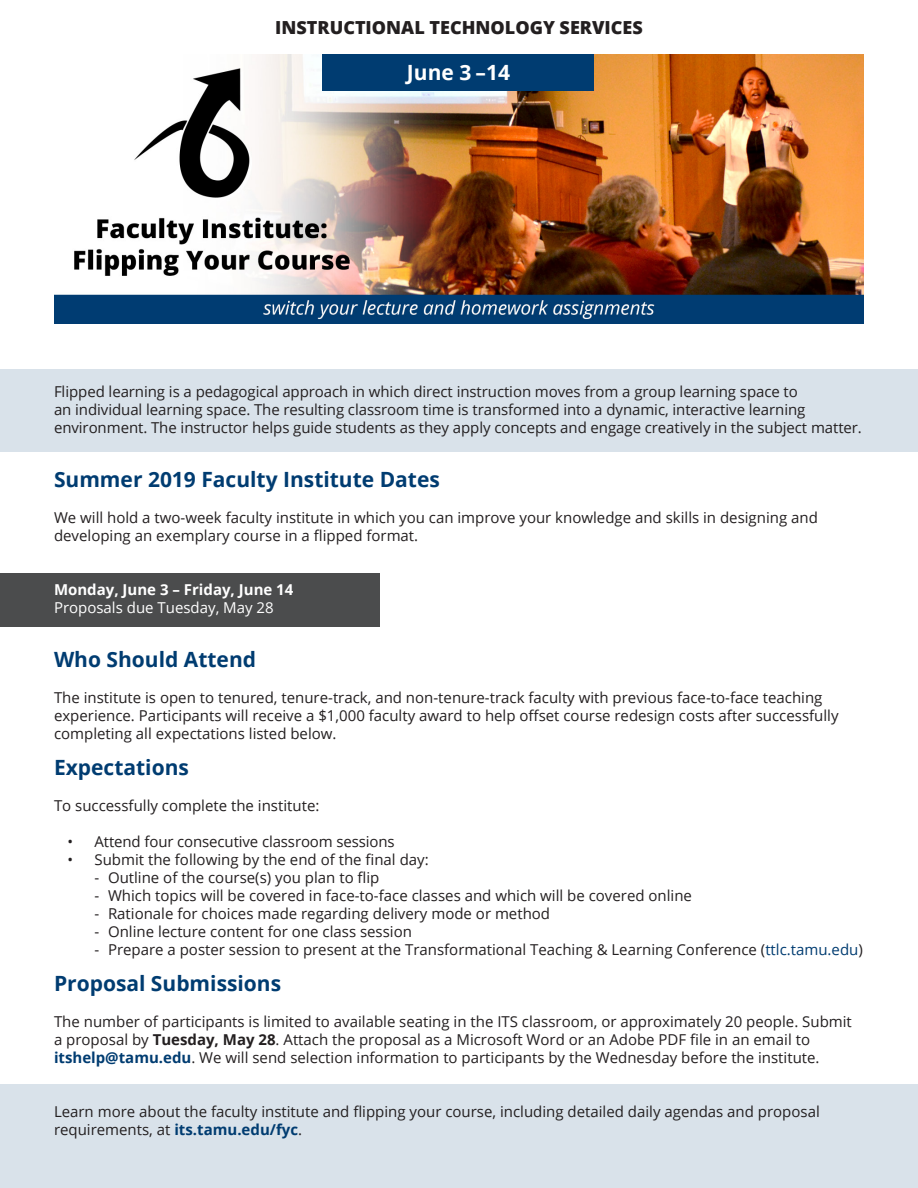
<style>
.page{position:relative;width:918px;height:1188px;background:#fff}
.page>*{position:absolute;margin:0;border:0;box-sizing:border-box;transform-origin:0 0}
.t1{font:700 21px "Open Sans";color:#003c71}
.t2{font:700 21px "Open Sans";color:#fff}
.t3{font:800 18px "Open Sans";color:#231f20}
.t4{font:15px/18px "Open Sans";color:#231f20}
.t5{font:700 15px "Open Sans";color:#fff}
.t6{font:15px "Open Sans";color:#fff}
.s1{color:#003c71}
.s2{font-weight:700}
.s3{font-weight:700;color:#003c71}
</style>
<div class="page">
<img style="left:54px;top:54px;width:810px;height:270px">
<div style="left:0;top:573px;width:379px;height:54px;background:#4b4c4d"></div>
<div style="left:0;top:369px;width:918px;height:83px;background:#d9e2ea"></div>
<div style="left:0;top:1084px;width:918px;height:104px;background:#d9e2ea"></div>
<div style="left:323px;top:54px;width:271px;height:37px;background:#003c71"></div>
<p class="t3" style="left:275px;top:14px;width:369px">INSTRUCTIONAL TECHNOLOGY SERVICES</p>
<p class="t2" style="left:407px;top:58px;width:105px">June 3 –14</p>
<p class="t4" style="left:54px;top:382px;width:809px">Flipped learning is a pedagogical approach in which direct instruction moves from a group learning space to<br>an individual learning space. The resulting classroom time is transformed into a dynamic, interactive learning environment. The instructor helps guide students as they apply concepts and engage creatively in the subject matter.</p>
<p class="t1" style="left:54px;top:465px;width:387px">Summer 2019 Faculty Institute Dates</p>
<p class="t4" style="left:54px;top:508px;width:765px">We will hold a two-week faculty institute in which you can improve your knowledge and skills in designing and developing an exemplary course in a flipped format.</p>
<p class="t5" style="left:54px;top:579px;width:241px">Monday, June 3 – Friday, June 14</p>
<p class="t6" style="left:54px;top:597px;width:221px">Proposals due Tuesday, May 28</p>
<p class="t1" style="left:54px;top:645px;width:204px">Who Should Attend</p>
<p class="t4" style="left:54px;top:688px;width:786px">The institute is open to tenured, tenure-track, and non-tenure-track faculty with previous face-to-face teaching experience. Participants will receive a $1,000 faculty award to help offset course redesign costs after successfully completing all expectations listed below.</p>
<p class="t1" style="left:54px;top:753px;width:136px">Expectations</p>
<p class="t4" style="left:54px;top:796px;width:267px">To successfully complete the institute:</p>
<p class="t4" style="left:68px;top:832px;width:329px">• Attend four consecutive classroom sessions</p>
<p class="t4" style="left:68px;top:850px;width:363px">• Submit the following by the end of the final day:</p>
<p class="t4" style="left:94px;top:868px;width:287px">- Outline of the course(s) you plan to flip</p>
<p class="t4" style="left:94px;top:886px;width:599px">- Which topics will be covered in face-to-face classes and which will be covered online</p>
<p class="t4" style="left:94px;top:904px;width:457px">- Rationale for choices made regarding delivery mode or method</p>
<p class="t4" style="left:94px;top:922px;width:319px">- Online lecture content for one class session</p>
<p class="t4" style="left:94px;top:940px;width:770px">- Prepare a poster session to present at the Transformational Teaching &amp; Learning Conference (<span class="s1">ttlc.tamu.edu</span>)</p>
<p class="t1" style="left:54px;top:969px;width:229px">Proposal Submissions</p>
<p class="t4" style="left:54px;top:1012px;width:799px">The number of participants is limited to available seating in the ITS classroom, or approximately 20 people. Submit a proposal by <span class="s2">Tuesday, May 28</span>. Attach the proposal as a Microsoft Word or an Adobe PDF file in an email to <span class="s3">itshelp@tamu.edu</span>. We will send selection information to participants by the Wednesday before the institute.</p>
<p class="t4" style="left:54px;top:1102px;width:767px">Learn more about the faculty institute and flipping your course, including detailed daily agendas and proposal requirements, at <span class="s3">its.tamu.edu/fyc</span>.</p>
</div>
